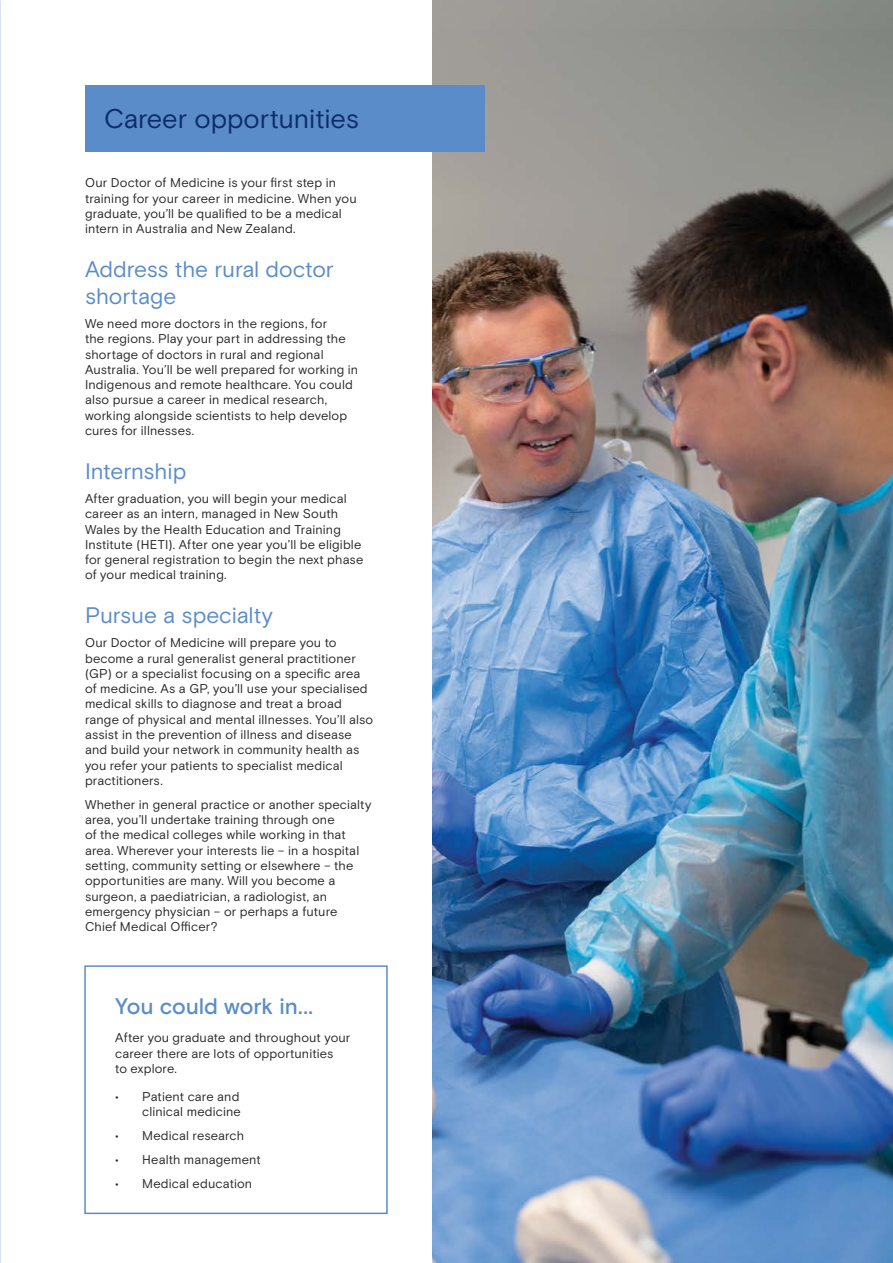
<style>
.page{position:relative;width:893px;height:1263px;background:#fff}
.page>*{position:absolute;margin:0;border:0;box-sizing:border-box;transform-origin:0 0}
.t1{font:27px "Basis Grotesque";color:#0d2c6c}
.t2{font:22.5px/27px "Basis Grotesque";color:#5a8cc9}
.t3{font:500 22.5px "Basis Grotesque";letter-spacing:-.005em;color:#5a8cc9}
.t4{font:12.75px/15.3px "Basis Grotesque";letter-spacing:.01em;color:#292829}
</style>
<div class="page">
<img style="left:432px;top:0;width:461px;height:1263px">
<div style="left:84px;top:965px;width:304px;height:249px;border:2px solid #5a8cc9"></div>
<img style="left:0;top:0;width:1px;height:351px">
<div style="left:85px;top:85px;width:400px;height:67px;background:#5a8cc9"></div>
<img style="left:0;top:942px;width:1px;height:321px">
<h1 class="t1" style="left:104px;top:102px;width:256px">Career opportunities</h1>
<p class="t4" style="left:85px;top:175px;width:273px">Our Doctor of Medicine is your first step in training for your career in medicine. When you graduate, you’ll be qualified to be a medical intern in Australia and New Zealand.</p>
<h2 class="t2" style="left:85px;top:256px;width:250px">Address the rural doctor shortage</h2>
<p class="t4" style="left:85px;top:316px;width:275px">We need more doctors in the regions, for<br>the regions. Play your part in addressing the shortage of doctors in rural and regional Australia. You’ll be well prepared for working in Indigenous and remote healthcare. You could also pursue a career in medical research, working alongside scientists to help develop cures for illnesses.</p>
<h2 class="t2" style="left:85px;top:457px;width:103px">Internship</h2>
<p class="t4" style="left:85px;top:491px;width:280px">After graduation, you will begin your medical career as an intern, managed in New South Wales by the Health Education and Training Institute (HETI). After one year you’ll be eligible for general registration to begin the next phase of your medical training.</p>
<h2 class="t2" style="left:85px;top:602px;width:189px">Pursue a specialty</h2>
<p class="t4" style="left:85px;top:635px;width:290px">Our Doctor of Medicine will prepare you to become a rural generalist general practitioner (GP) or a specialist focusing on a specific area of medicine. As a GP, you’ll use your specialised medical skills to diagnose and treat a broad range of physical and mental illnesses. You’ll also assist in the prevention of illness and disease and build your network in community health as you refer your patients to specialist medical practitioners.</p>
<p class="t4" style="left:85px;top:796px;width:288px">Whether in general practice or another specialty area, you’ll undertake training through one<br>of the medical colleges while working in that area. Wherever your interests lie – in a hospital setting, community setting or elsewhere – the opportunities are many. Will you become a surgeon, a paediatrician, a radiologist, an emergency physician – or perhaps a future Chief Medical Officer?</p>
<h2 class="t3" style="left:115px;top:993px;width:199px">You could work in...</h2>
<p class="t4" style="left:115px;top:1030px;width:237px">After you graduate and throughout your career there are lots of opportunities<br>to explore.</p>
<p class="t4" style="left:115px;top:1089px;width:127px;text-align:right">• Patient care and clinical medicine</p>
<p class="t4" style="left:115px;top:1128px;width:131px">• Medical research</p>
<p class="t4" style="left:115px;top:1151px;width:147px">• Health management</p>
<p class="t4" style="left:115px;top:1175px;width:139px">• Medical education</p>
</div>
